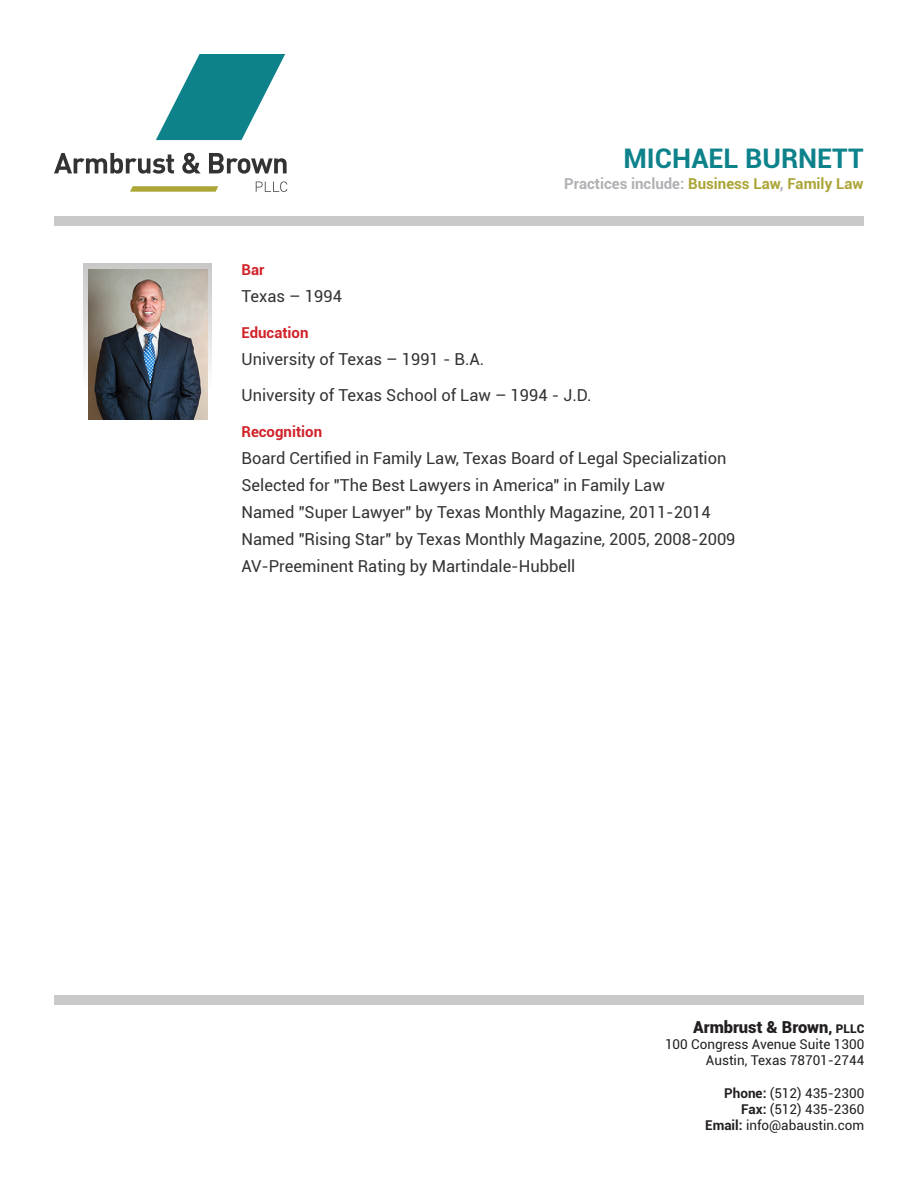
<style>
.page{position:relative;width:918px;height:1188px;background:#fff}
.page>*{position:absolute;margin:0;border:0;box-sizing:border-box;transform-origin:0 0}
.t1{font:700 27px "Roboto";color:#0d828a}
.t2{font:16.5px "Roboto";color:#333}
.t3{font:900 16.5px "Roboto";color:#231f20}
.t4{font:700 15px "Roboto";color:#aba436}
.t5{font:700 15px "Roboto";color:#d1232a}
.t6{font:13.5px/16.2px "Roboto";color:#231f20;text-align:right}
.s1{color:#b0b1b5}
.s2{font-size:13.5px}
.s3{font-size:12px}
.s4{font-weight:700}
</style>
<div class="page">
<svg style="left:156px;top:54px;width:129px;height:86px"></svg>
<svg style="left:130px;top:186px;width:88px;height:6px"></svg>
<svg style="left:256px;top:181px;width:31px;height:11px"></svg>
<svg style="left:54px;top:153px;width:120px;height:21px"></svg>
<svg style="left:182px;top:153px;width:19px;height:21px"></svg>
<svg style="left:209px;top:153px;width:78px;height:21px"></svg>
<div style="left:54px;top:216px;width:810px;height:10px;background:#c9c9c9"></div>
<div style="left:54px;top:995px;width:810px;height:10px;background:#c9c9c9"></div>
<svg style="left:83px;top:264px;width:129px;height:126px;background:#d1cfcc"></svg>
<img style="left:89px;top:270px;width:118px;height:150px">
<h1 class="t1" style="left:623px;top:139px;width:242px">MICHAEL BURNETT</h1>
<p class="t4" style="left:564px;top:173px;width:301px"><span class="s1">Practices include:</span> Business Law<span class="s1">,</span> Family Law</p>
<p class="t5" style="left:242px;top:259px;width:24px">Bar</p>
<p class="t2" style="left:242px;top:285px;width:102px">Texas – 1994</p>
<p class="t5" style="left:242px;top:322px;width:69px">Education</p>
<p class="t2" style="left:242px;top:348px;width:244px">University of Texas – 1991 - B.A.</p>
<p class="t2" style="left:242px;top:384px;width:352px">University of Texas School of Law – 1994 - J.D.</p>
<p class="t5" style="left:242px;top:421px;width:82px">Recognition</p>
<p class="t2" style="left:242px;top:447px;width:486px">Board Certified in Family Law, Texas Board of Legal Specialization</p>
<p class="t2" style="left:242px;top:474px;width:425px">Selected for "The Best Lawyers in America" in Family Law</p>
<p class="t2" style="left:242px;top:501px;width:471px">Named "Super Lawyer" by Texas Monthly Magazine, 2011-2014</p>
<p class="t2" style="left:242px;top:528px;width:496px">Named "Rising Star" by Texas Monthly Magazine, 2005, 2008-2009</p>
<p class="t2" style="left:242px;top:555px;width:335px">AV-Preeminent Rating by Martindale-Hubbell</p>
<p class="t3" style="left:693px;top:1015px;width:173px">Armbrust &amp; Brown<span class="s2">,</span> <span class="s3">PLLC</span></p>
<p class="t6" style="left:665px;top:1036px;width:201px">100 Congress Avenue Suite 1300<br>Austin, Texas 78701-2744</p>
<p class="t6" style="left:705px;top:1084px;width:161px"><span class="s4">Phone:</span> (512) 435-2300<br><span class="s4">Fax:</span> (512) 435-2360<br><span class="s4">Email:</span> info@abaustin.com</p>
</div>
